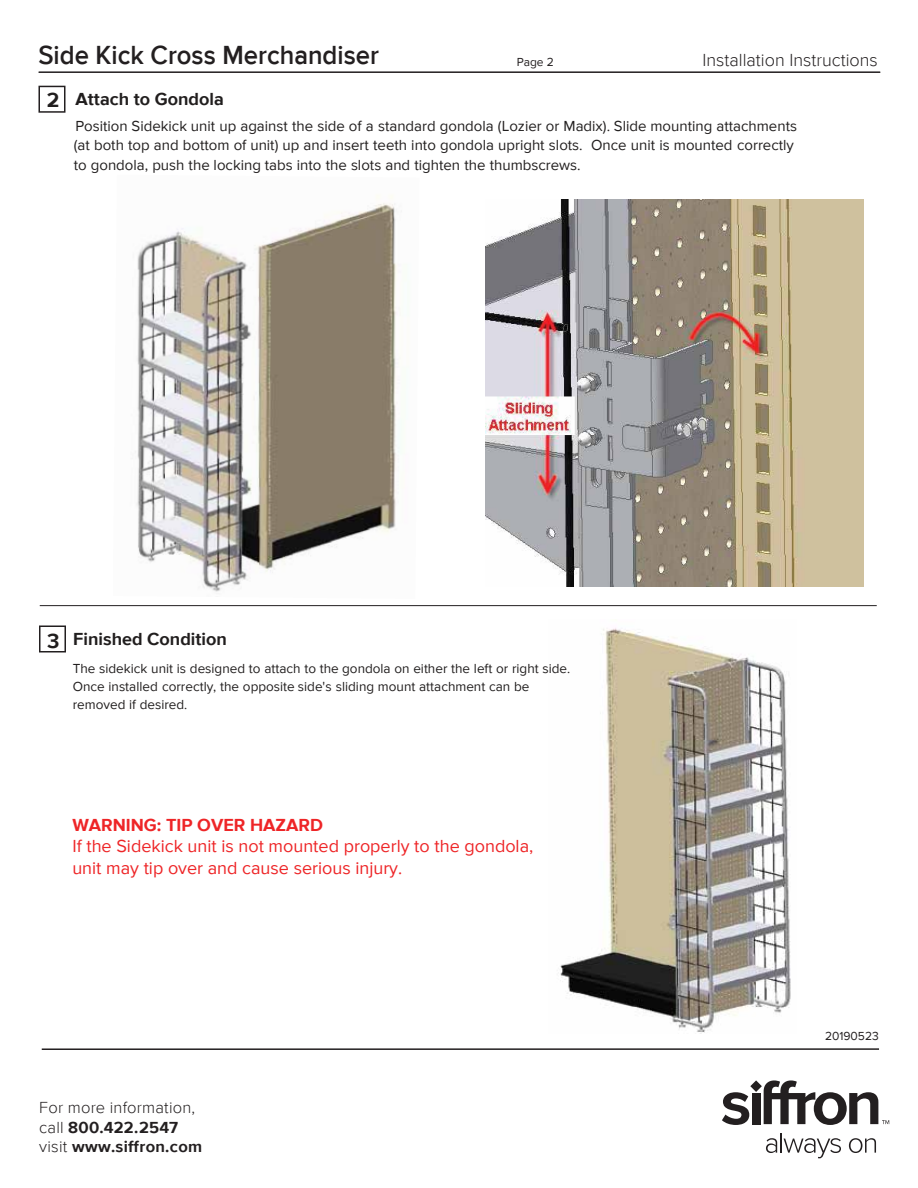
<style>
.page{position:relative;width:918px;height:1188px;background:#fff}
.page>*{position:absolute;margin:0;border:0;box-sizing:border-box;transform-origin:0 0}
.t1{font:600 27px "Proxima Nova";color:#231f20;scale:.95 1}
.t2{font:700 21px "Proxima Nova";color:#211e1e}
.t3{font:18px/21.8px "Proxima Nova";color:#ee2527}
.t4{font:700 18px "Proxima Nova";color:#211e1e}
.t5{font:300 18px "Proxima Nova";color:#231f20}
.t6{font:700 18px "Proxima Nova";color:#ee2527}
.t7{font:300 16.5px/19.8px "Proxima Nova";letter-spacing:.01em;color:#231f20}
.t8{font:15px/19.6px "Proxima Nova";color:#211e1e}
.t9{font:13.5px/18.1px "Proxima Nova";color:#211e1e}
.t10{font:12px "Proxima Nova";color:#231f20}
.s1{font-weight:700}
</style>
<div class="page">
<hr style="left:39px;top:71px;width:841px;height:2px;background:#231f20">
<hr style="left:42px;top:1048px;width:837px;height:2px;background:#231f20">
<svg style="left:766px;top:1133px;width:75px;height:25px"></svg>
<svg style="left:849px;top:1138px;width:27px;height:15px"></svg>
<svg style="left:722px;top:1080px;width:167px;height:45px"></svg>
<img style="left:560px;top:628px;width:231px;height:405px">
<img style="left:135px;top:195px;width:265px;height:397px">
<hr style="left:40px;top:605px;width:837px;height:1px;background:#231f20">
<div style="left:38px;top:86px;width:27px;height:27px;border:2px solid #231f20"></div>
<div style="left:39px;top:626px;width:27px;height:26px;border:2px solid #231f20"></div>
<img style="left:485px;top:200px;width:378px;height:386px">
<h1 class="t1" style="left:38px;top:40px;width:360px">Side Kick Cross Merchandiser</h1>
<h2 class="t2" style="left:47px;top:87px;width:14px">2</h2>
<p class="t4" style="left:76px;top:88px;width:150px">Attach to Gondola</p>
<p class="t10" style="left:517px;top:55px;width:38px">Page 2</p>
<p class="t5" style="left:703px;top:50px;width:177px">Installation Instructions</p>
<p class="t8" style="left:74px;top:116px;width:725px">Position Sidekick unit up against the side of a standard gondola (Lozier or Madix). Slide mounting attachments (at both top and bottom of unit) up and insert teeth into gondola upright slots. Once unit is mounted correctly to gondola, push the locking tabs into the slots and tighten the thumbscrews.</p>
<h2 class="t2" style="left:47px;top:629px;width:14px">3</h2>
<p class="t4" style="left:73px;top:628px;width:155px">Finished Condition</p>
<p class="t9" style="left:73px;top:659px;width:499px">The sidekick unit is designed to attach to the gondola on either the left or right side.<br>Once installed correctly, the opposite side's sliding mount attachment can be removed if desired.</p>
<p class="t6" style="left:72px;top:814px;width:252px">WARNING: TIP OVER HAZARD</p>
<p class="t3" style="left:72px;top:836px;width:462px">If the Sidekick unit is not mounted properly to the gondola, unit may tip over and cause serious injury.</p>
<p class="t7" style="left:39px;top:1098px;width:165px">For more information, call <span class="s1">800.422.2547 </span>visit <span class="s1">www.siffron.com</span></p>
<p class="t10" style="left:825px;top:1029px;width:55px">20190523</p>
</div>
